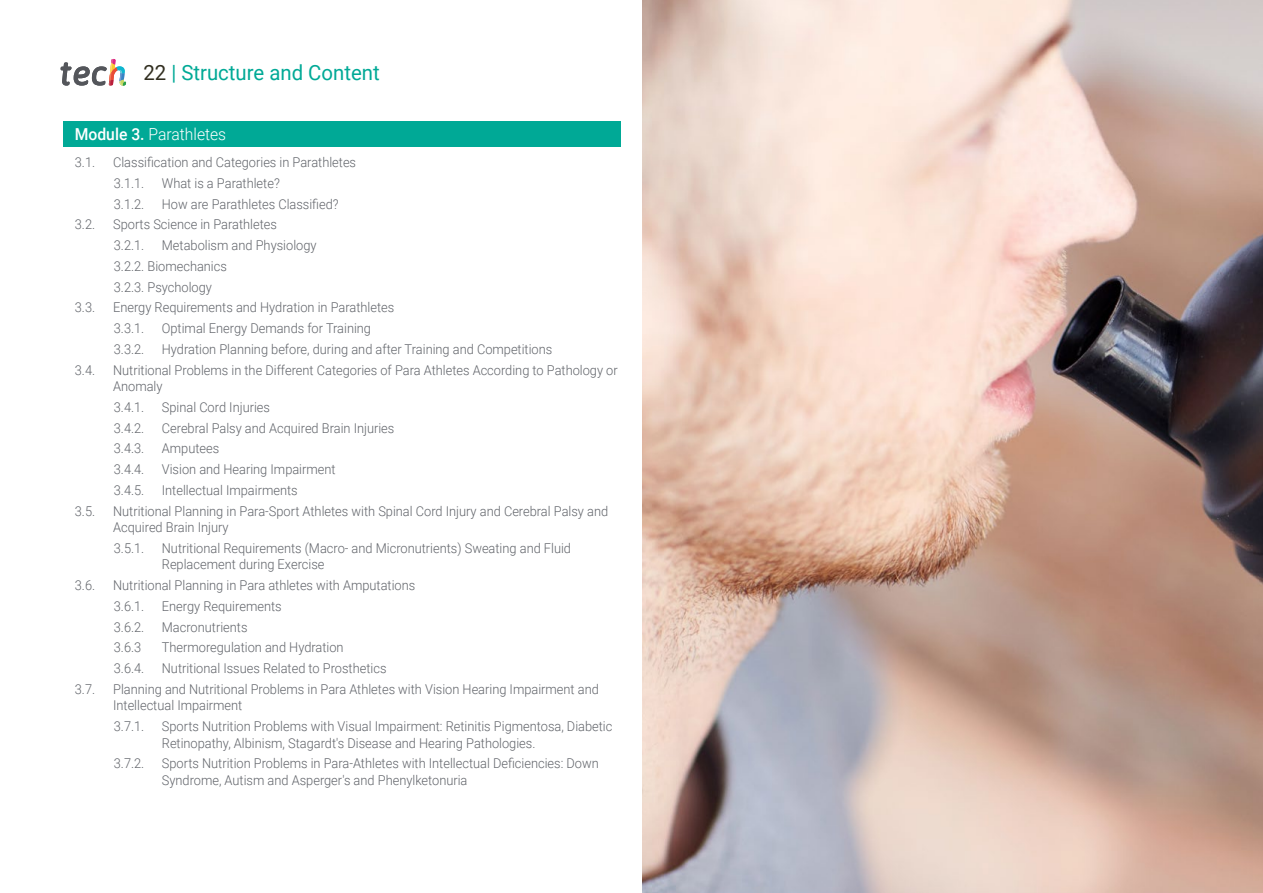
<style>
.page{position:relative;width:1263px;height:893px;background:#fff}
.page>*{position:absolute;margin:0;border:0;box-sizing:border-box;transform-origin:0 0}
.t1{font:21px "Roboto";color:#00a996}
.t2{font:300 16.5px "Roboto";color:#fff;scale:.95 1}
.t3{font:300 13.5px/20.7px "Roboto";color:#61646a;scale:.95 1}
.s1{color:#312e20}
.s2{font-weight:500}
</style>
<div class="page">
<img style="left:642px;top:0;width:621px;height:893px">
<div style="left:64px;top:121px;width:557px;height:25px;background:#00a996"></div>
<svg style="left:61px;top:59px;width:65px;height:27px"></svg>
<h1 class="t1" style="left:144px;top:57px;width:238px"><span class="s1">22</span> | Structure and Content</h1>
<p class="t2" style="left:75px;top:123px;width:161px"><span class="s2">Module 3.</span> Parathletes</p>
<p class="t3" style="left:75px;top:151px;width:23px">3.1.</p>
<p class="t3" style="left:113px;top:151px;width:257px">Classification and Categories in Parathletes<br>3.1.1.</p>
<p class="t3" style="left:162px;top:172px;width:126px">What is a Parathlete?</p>
<p class="t3" style="left:114px;top:193px;width:34px">3.1.2.</p>
<p class="t3" style="left:162px;top:193px;width:188px">How are Parathletes Classified?</p>
<p class="t3" style="left:75px;top:214px;width:23px">3.2.</p>
<p class="t3" style="left:113px;top:214px;width:174px">Sports Science in Parathletes<br>3.2.1.</p>
<p class="t3" style="left:114px;top:234px;width:215px;text-indent:48px">Metabolism and Physiology<br>3.2.2. Biomechanics<br>3.2.3. Psychology</p>
<p class="t3" style="left:75px;top:297px;width:23px">3.3.</p>
<p class="t3" style="left:113px;top:297px;width:297px">Energy Requirements and Hydration in Parathletes<br>3.3.1.</p>
<p class="t3" style="left:162px;top:317px;width:222px">Optimal Energy Demands for Training</p>
<p class="t3" style="left:114px;top:338px;width:34px">3.3.2.</p>
<p class="t3" style="left:162px;top:338px;width:412px">Hydration Planning before, during and after Training and Competitions</p>
<p class="t3" style="left:75px;top:359px;width:23px">3.4.</p>
<p class="t3" style="left:113px;top:361px;width:533px;line-height:16.5px">Nutritional Problems in the Different Categories of Para Athletes According to Pathology or<br>Anomaly</p>
<p class="t3" style="left:114px;top:396px;width:34px">3.4.1.</p>
<p class="t3" style="left:162px;top:396px;width:115px">Spinal Cord Injuries</p>
<p class="t3" style="left:114px;top:417px;width:34px">3.4.2.</p>
<p class="t3" style="left:162px;top:417px;width:246px">Cerebral Palsy and Acquired Brain Injuries</p>
<p class="t3" style="left:114px;top:438px;width:34px">3.4.3.</p>
<p class="t3" style="left:162px;top:438px;width:62px">Amputees</p>
<p class="t3" style="left:114px;top:458px;width:34px">3.4.4.</p>
<p class="t3" style="left:162px;top:458px;width:184px">Vision and Hearing Impairment</p>
<p class="t3" style="left:114px;top:479px;width:34px">3.4.5.</p>
<p class="t3" style="left:162px;top:479px;width:144px">Intellectual Impairments</p>
<p class="t3" style="left:75px;top:500px;width:23px">3.5.</p>
<p class="t3" style="left:113px;top:502px;width:523px;line-height:16.5px">Nutritional Planning in Para-Sport Athletes with Spinal Cord Injury and Cerebral Palsy and<br>Acquired Brain Injury</p>
<p class="t3" style="left:114px;top:537px;width:34px">3.5.1.</p>
<p class="t3" style="left:162px;top:539px;width:432px;line-height:16.5px">Nutritional Requirements (Macro- and Micronutrients) Sweating and Fluid<br>Replacement during Exercise</p>
<p class="t3" style="left:75px;top:574px;width:23px">3.6.</p>
<p class="t3" style="left:113px;top:574px;width:320px">Nutritional Planning in Para athletes with Amputations<br>3.6.1.</p>
<p class="t3" style="left:162px;top:595px;width:128px">Energy Requirements</p>
<p class="t3" style="left:114px;top:616px;width:34px">3.6.2.</p>
<p class="t3" style="left:162px;top:616px;width:92px">Macronutrients</p>
<p class="t3" style="left:114px;top:637px;width:30px">3.6.3</p>
<p class="t3" style="left:162px;top:637px;width:193px">Thermoregulation and Hydration</p>
<p class="t3" style="left:114px;top:657px;width:34px">3.6.4.</p>
<p class="t3" style="left:162px;top:657px;width:238px">Nutritional Issues Related to Prosthetics</p>
<p class="t3" style="left:75px;top:678px;width:23px">3.7.</p>
<p class="t3" style="left:113px;top:680px;width:513px;line-height:16.5px">Planning and Nutritional Problems in Para Athletes with Vision Hearing Impairment and<br>Intellectual Impairment</p>
<p class="t3" style="left:114px;top:715px;width:34px">3.7.1.</p>
<p class="t3" style="left:162px;top:717px;width:476px;line-height:16.5px">Sports Nutrition Problems with Visual Impairment: Retinitis Pigmentosa, Diabetic<br>Retinopathy, Albinism, Stagardt's Disease and Hearing Pathologies.</p>
<p class="t3" style="left:114px;top:753px;width:34px">3.7.2.</p>
<p class="t3" style="left:162px;top:755px;width:461px;line-height:16.5px">Sports Nutrition Problems in Para-Athletes with Intellectual Deficiencies: Down<br>Syndrome, Autism and Asperger's and Phenylketonuria</p>
</div>
